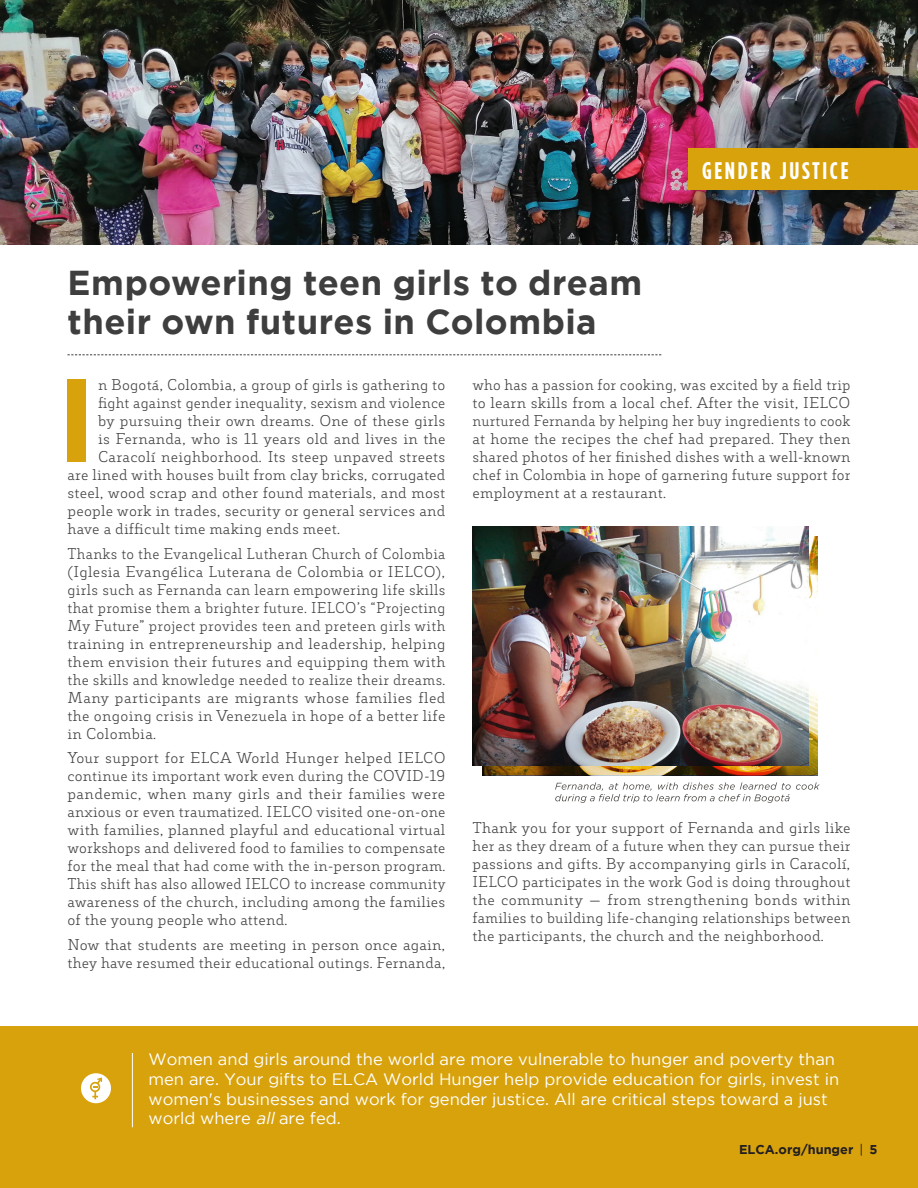
<style>
.page{position:relative;width:918px;height:1188px;background:#fff}
.page>*{position:absolute;margin:0;border:0;box-sizing:border-box;transform-origin:0 0}
.t1{font:700 117.9px "Gotham";color:#d8a20d}
.t2{font:700 34.5px/39px "Gotham";letter-spacing:.015em;color:#3e3e3f}
.t3{font:700 24px "Gotham Condensed";letter-spacing:.11em;color:#fff}
.t4{font:16.5px/19.8px "Gotham";color:#fff}
.t5{font:300 15px/18px "Decour";letter-spacing:.015em;color:#3e3e3f;text-align:justify}
.t6{font:300 15px/18px "Decour";letter-spacing:.015em;color:#3e3e3f;text-align:justify;scale:.95 1}
.t7{font:300 15px/18px "Decour";letter-spacing:.015em;color:#3e3e3f;text-align:justify;scale:.96 1}
.t8{font:700 12.75px "Gotham";color:#231f20}
.s1{font-style:italic}
.s2{font-weight:400}
</style>
<div class="page">
<img style="left:0;top:0;width:918px;height:244px">
<svg style="left:68px;top:354px;width:594px;height:1px"></svg>
<div style="left:0;top:1026px;width:918px;height:162px;background:#d8a20d"></div>
<hr style="left:132px;top:1053px;width:1px;height:74px;background:#fff">
<div style="left:688px;top:148px;width:230px;height:42px;background:#d8a20d"></div>
<div style="left:81px;top:1073px;width:30px;height:30px;background:#fff;border-radius:50%"></div>
<img style="left:482px;top:536px;width:336px;height:239px">
<img style="left:473px;top:526px;width:335px;height:239px">
<svg style="left:90px;top:1077px;width:12px;height:22px"></svg>
<svg style="left:555px;top:782px;width:265px;height:21px"></svg>
<h2 class="t2" style="left:68px;top:263px;width:576px">Empowering teen girls to dream their own futures in Colombia</h2>
<h3 class="t3" style="left:702px;top:156px;width:148px">GENDER JUSTICE</h3>
<h1 class="t1" style="left:57px;top:352px;width:41px">I</h1>
<p class="t5" style="left:98px;top:376px;width:349px">n Bogotá, Colombia, a group of girls is gathering to</p>
<p class="t7" style="left:98px;top:394px;width:363px">fight against gender inequality, sexism and violence</p>
<p class="t5" style="left:98px;top:412px;width:349px">by pursuing their own dreams. One of these girls</p>
<p class="t5" style="left:98px;top:430px;width:349px">is Fernanda, who is 11 years old and lives in the</p>
<p class="t5" style="left:98px;top:448px;width:349px">Caracolí neighborhood. Its steep unpaved streets</p>
<p class="t5" style="left:68px;top:466px;width:379px">are lined with houses built from clay bricks, corrugated</p>
<p class="t5" style="left:68px;top:484px;width:379px">steel, wood scrap and other found materials, and most</p>
<p class="t5" style="left:68px;top:502px;width:379px">people work in trades, security or general services and</p>
<p class="t5" style="left:68px;top:520px;width:274px">have a difficult time making ends meet.</p>
<p class="t6" style="left:68px;top:544px;width:399px">Thanks to the Evangelical Lutheran Church of Colombia (Iglesia Evangélica Luterana de Colombia or IELCO), girls such as Fernanda can learn empowering life skills that promise them a brighter future. IELCO’s “Projecting My Future” project provides teen and preteen girls with training in entrepreneurship and leadership, helping them envision their futures and equipping them with the skills and knowledge needed to realize their dreams.<br>Many participants are migrants whose families fled the ongoing crisis in Venezuela in hope of a better life in Colombia.</p>
<p class="t5" style="left:68px;top:749px;width:380px">Your support for ELCA World Hunger helped IELCO continue its important work even during the COVID-19 pandemic, when many girls and their families were anxious or even traumatized. IELCO visited one-on-one with families, planned playful and educational virtual workshops and delivered food to families to compensate for the meal that had come with the in-person program.<br>This shift has also allowed IELCO to increase community awareness of the church, including among the families of the young people who attend.</p>
<p class="t5" style="left:68px;top:936px;width:379px">Now that students are meeting in person once again, they have resumed their educational outings. Fernanda,</p>
<p class="t7" style="left:472px;top:376px;width:395px">who has a passion for cooking, was excited by a field trip to learn skills from a local chef. After the visit, IELCO nurtured Fernanda by helping her buy ingredients to cook at home the recipes the chef had prepared. They then shared photos of her finished dishes with a well-known chef in Colombia in hope of garnering future support for employment at a restaurant.</p>
<p class="t5" style="left:472px;top:819px;width:380px">Thank you for your support of Fernanda and girls like her as they dream of a future when they can pursue their passions and gifts. By accompanying girls in Caracolí, IELCO participates in the work God is doing throughout the community — from strengthening bonds within families to building life-changing relationships between the participants, the church and the neighborhood.</p>
<p class="t4" style="left:148px;top:1049px;width:692px">Women and girls around the world are more vulnerable to hunger and poverty than men are. Your gifts to ELCA World Hunger help provide education for girls, invest in women's businesses and work for gender justice. All are critical steps toward a just world where <span class="s1">all</span> are fed.</p>
<p class="t8" style="left:739px;top:1142px;width:140px">ELCA.org/hunger <span class="s2">|</span> 5</p>
</div>
